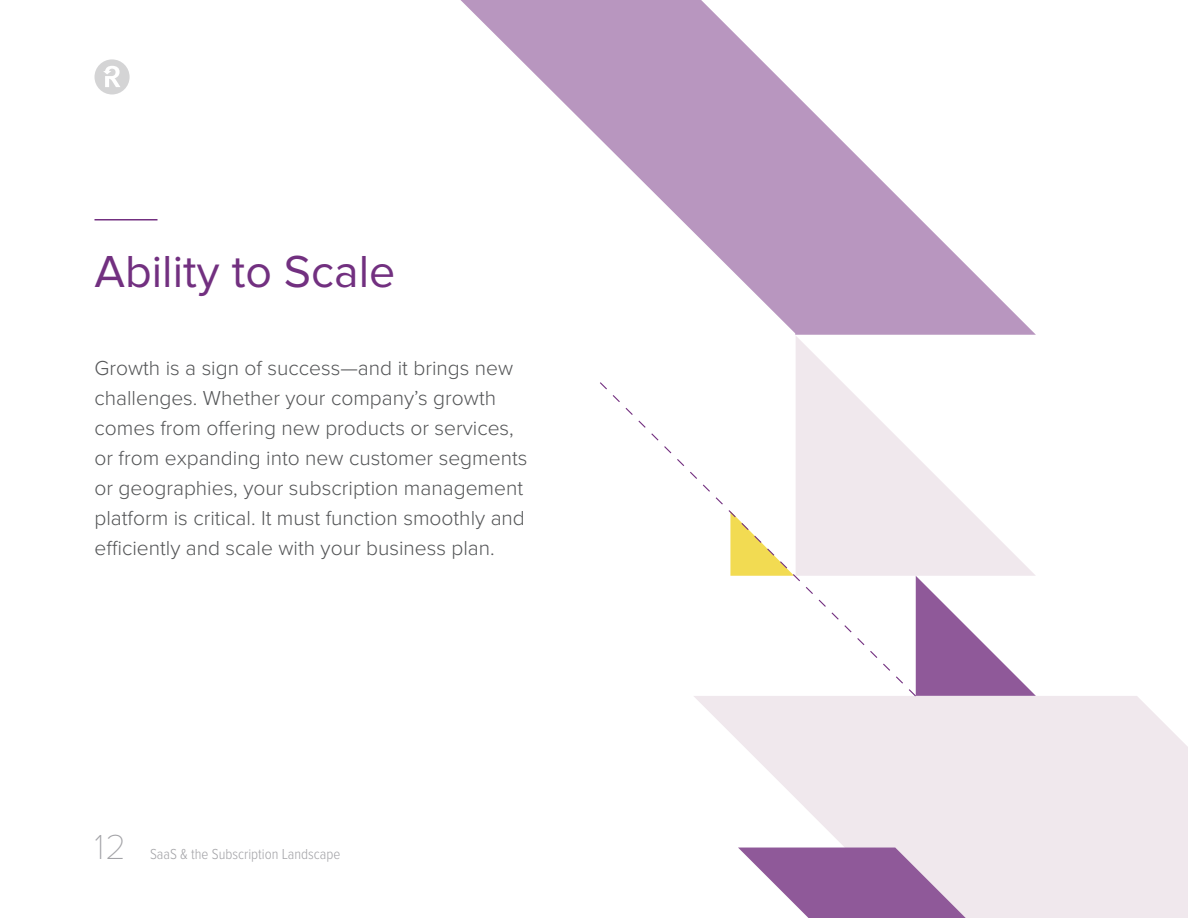
<style>
.page{position:relative;width:1188px;height:918px;background:#fff}
.page>*{position:absolute;margin:0;border:0;box-sizing:border-box;transform-origin:0 0}
.Document_Title__Smal{font:46.5px "Proxima Nova";color:#723080}
.t1{font:100 36px "Proxima Nova T";color:#a3a3a7}
.Body_Copy__Large{font:300 21px/30px "Proxima Nova";color:#545557}
.Subhead__Regular{font:300 15px "Proxima Nova Cond";color:#a3a3a7}
</style>
<div class="page">
<hr style="left:94px;top:219px;width:64px;height:1px;background:#733080">
<svg style="left:94px;top:59px;width:36px;height:35px"></svg>
<svg style="left:460px;top:0;width:576px;height:335px"></svg>
<svg style="left:796px;top:336px;width:239px;height:240px"></svg>
<svg style="left:917px;top:577px;width:119px;height:119px"></svg>
<svg style="left:696px;top:696px;width:492px;height:222px;fill:#f0e8ed"></svg>
<svg style="left:600px;top:381px;width:317px;height:317px"></svg>
<svg style="left:738px;top:848px;width:228px;height:70px"></svg>
<p class="Document_Title__Smal" style="left:94px;top:245px;width:302px">Ability to Scale</p>
<p class="Body_Copy__Large" style="left:94px;top:353px;width:434px">Growth is a sign of success—and it brings new challenges. Whether your company’s growth comes from offering new products or services, or from expanding into new customer segments or geographies, your subscription management platform is critical. It must function smoothly and efficiently and scale with your business plan.</p>
<p class="t1" style="left:94px;top:827px;width:33px">12</p>
<p class="Subhead__Regular" style="left:150px;top:846px;width:192px">SaaS &amp; the Subscription Landscape</p>
</div>
